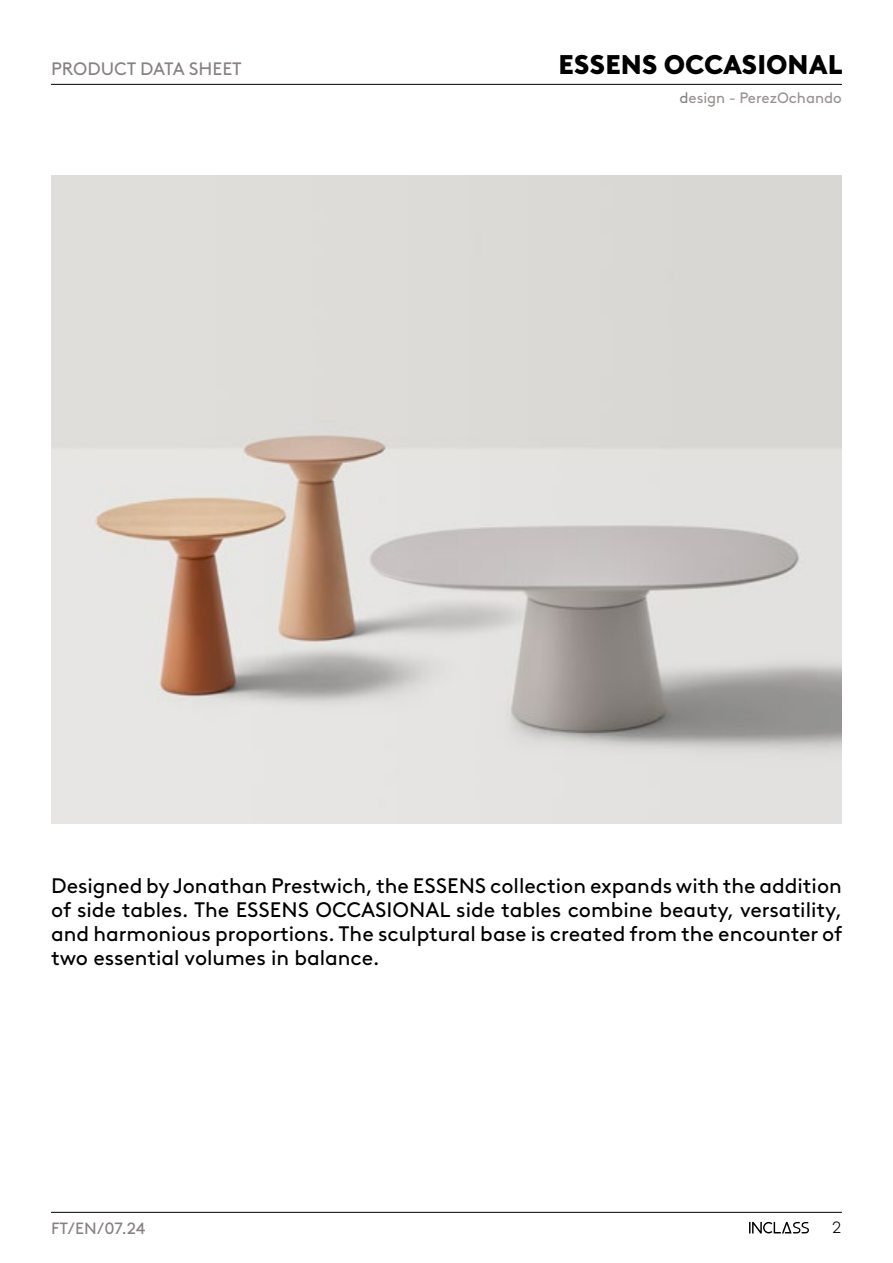
<style>
.page{position:relative;width:893px;height:1263px;background:#fff}
.page>*{position:absolute;margin:0;border:0;box-sizing:border-box;transform-origin:0 0}
.t1{font:900 27px "Brown LL";color:#000}
.t2{font:21px/24px "Brown LL";color:#000;text-align:justify}
.t3{font:18px "Brown LL";color:#878281}
.t4{font:16.35px "Brown LL";letter-spacing:-.005em;color:#878281}
.t5{font:300 16.35px "Brown LL";color:#000}
.t6{font:15px "Brown LL";color:#989190}
.s1{color:#878281}
</style>
<div class="page">
<hr style="left:51px;top:1212px;width:791px;height:1px;background:#000">
<svg style="left:749px;top:1222px;width:60px;height:11px"></svg>
<hr style="left:51px;top:84px;width:791px;height:1px;background:#000">
<img style="left:51px;top:176px;width:791px;height:648px">
<p class="t3" style="left:51px;top:55px;width:192px">PRODUCT DATA SHEET</p>
<p class="t1" style="left:558px;top:44px;width:286px">ESSENS OCCASIONAL</p>
<p class="t6" style="left:679px;top:86px;width:164px"><span class="s1">d</span>esign - PerezOchando</p>
<p class="t2" style="left:51px;top:872px;width:793px">Designed by Jonathan Prestwich, the ESSENS collection expands with the addition of side tables. The ESSENS OCCASIONAL side tables combine beauty, versatility, and harmonious proportions. The sculptural base is created from the encounter of two essential volumes in balance.</p>
<p class="t4" style="left:51px;top:1216px;width:96px">FT/EN/07.24</p>
<p class="t5" style="left:832px;top:1216px;width:11px">2</p>
</div>
